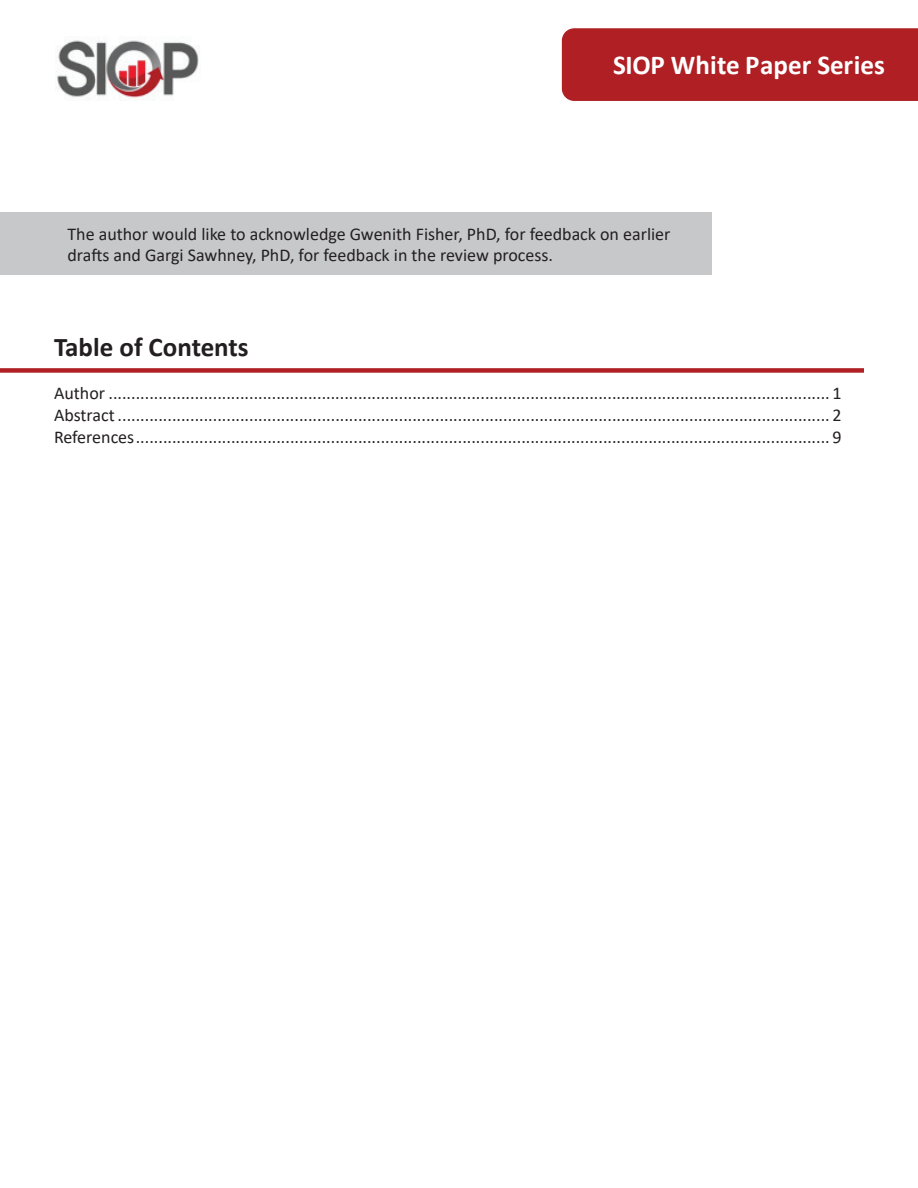
<style>
.page{position:relative;width:918px;height:1188px;background:#fff}
.page>*{position:absolute;margin:0;border:0;box-sizing:border-box;transform-origin:0 0}
.t1{font:700 27.45px "Calibri";color:#fff}
.t2{font:700 27px "Calibri";color:#231f20}
.t3{font:18px/21.6px "Calibri";color:#231f20;text-align:justify}
</style>
<div class="page">
<div style="left:562px;top:28px;width:356px;height:73px;background:#af1f23"></div>
<svg style="left:56px;top:40px;width:143px;height:59px"></svg>
<div style="left:0;top:213px;width:712px;height:62px;background:#c7c8ca"></div>
<div style="left:0;top:368px;width:864px;height:5px;background:#af1f23"></div>
<h1 class="t1" style="left:613px;top:45px;width:273px">SIOP White Paper Series</h1>
<p class="t3" style="left:68px;top:223px;width:605px">The author would like to acknowledge Gwenith Fisher, PhD, for feedback on earlier drafts and Gargi Sawhney, PhD, for feedback in the review process.</p>
<h2 class="t2" style="left:54px;top:328px;width:196px">Table of Contents</h2>
<p class="t3" style="left:54px;top:382px;width:789px">Author ............................................................................................................................................................... 1<br>Abstract............................................................................................................................................................. 2<br>References......................................................................................................................................................... 9</p>
</div>
